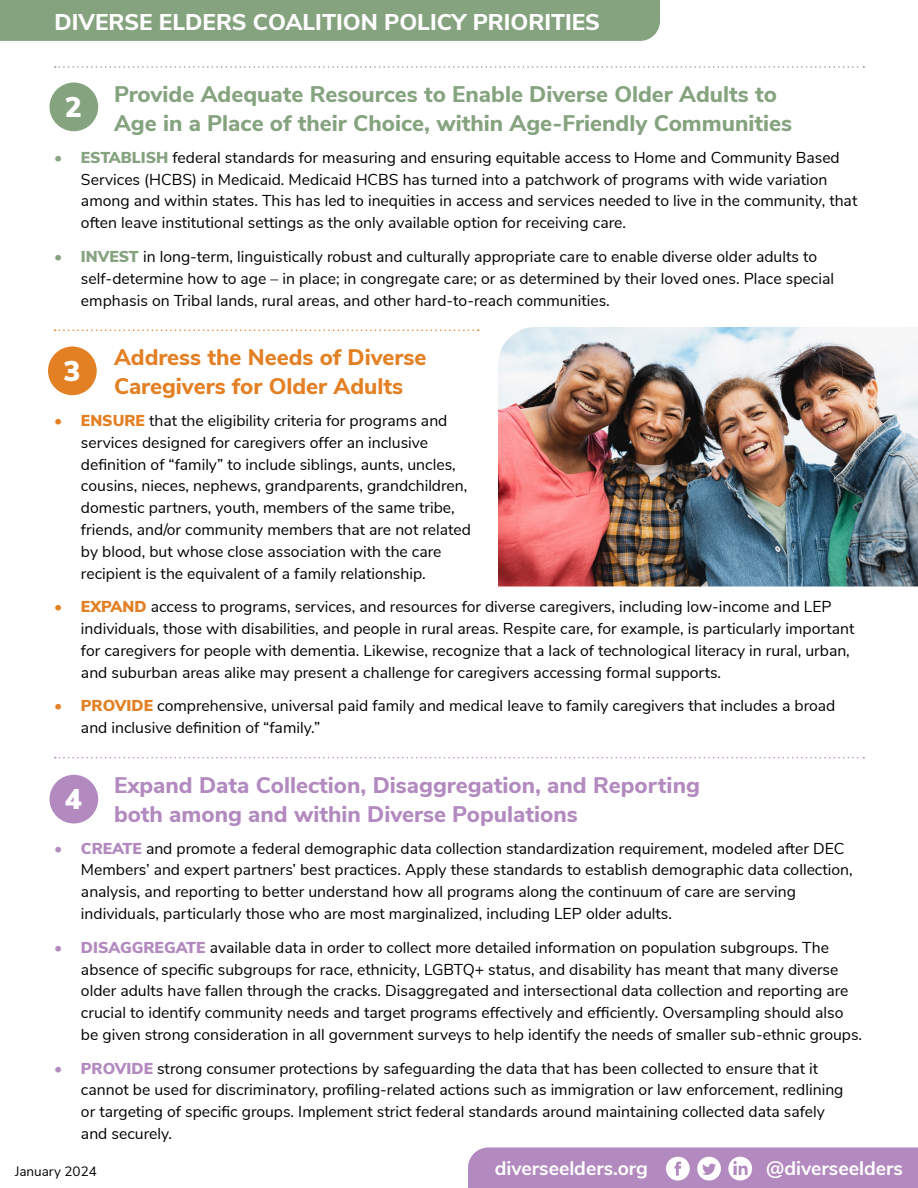
<style>
.page{position:relative;width:918px;height:1188px;background:#fff}
.page>*{position:absolute;margin:0;border:0;box-sizing:border-box;transform-origin:0 0}
.t1{font:900 28.5px "Nunito Sans";color:#fff}
.t2{font:800 22.65px "Nunito Sans";color:#fff}
.t3{font:800 22.5px/28.5px "Nunito Sans";color:#86a380}
.t4{font:800 22.5px/28.5px "Nunito Sans";color:#b38abf}
.t5{font:800 22.5px/28.5px "Nunito Sans";color:#e48024}
.t6{font:700 19.5px "Nunito Sans";color:#fff}
.t7{font:15.75px/21.8px "Nunito Sans";color:#000}
.t8{font:13.5px "Nunito Sans";color:#000}
.s1{color:#86a380}
.s2{font-weight:900;color:#86a380}
.s3{font-weight:900;color:#e48024}
.s4{color:#b38abf}
.s5{font-weight:900;color:#b38abf}
</style>
<div class="page">
<svg style="left:55px;top:66px;width:809px;height:2px"></svg>
<svg style="left:55px;top:329px;width:424px;height:2px"></svg>
<svg style="left:55px;top:757px;width:809px;height:1px"></svg>
<img style="left:498px;top:327px;width:420px;height:259px">
<svg style="left:468px;top:1148px;width:450px;height:40px;background:#b791c3"></svg>
<div style="left:50px;top:82px;width:48px;height:49px;background:#86a380;border-radius:50%"></div>
<div style="left:48px;top:346px;width:49px;height:49px;background:#e48024;border-radius:50%"></div>
<div style="left:50px;top:775px;width:48px;height:49px;background:#b38abf;border-radius:50%"></div>
<div style="left:0;top:0;width:660px;height:41px;background:#86a380"></div>
<h2 class="t2" style="left:54px;top:5px;width:547px">DIVERSE ELDERS COALITION POLICY PRIORITIES</h2>
<h3 class="t3" style="left:114px;top:79px;width:680px">Provide Adequate Resources to Enable Diverse Older Adults to<br>Age in a Place of their Choice, within Age-Friendly Communities</h3>
<p class="t7" style="left:81px;top:146px;width:778px;text-indent:-27px"><span class="s1">•</span> <span class="s2">ESTABLISH</span> federal standards for measuring and ensuring equitable access to Home and Community Based Services (HCBS) in Medicaid. Medicaid HCBS has turned into a patchwork of programs with wide variation among and within states. This has led to inequities in access and services needed to live in the community, that often leave institutional settings as the only available option for receiving care.</p>
<p class="t7" style="left:81px;top:245px;width:755px;text-indent:-27px"><span class="s1">•</span> <span class="s2">INVEST</span> in long-term, linguistically robust and culturally appropriate care to enable diverse older adults to self-determine how to age – in place; in congregate care; or as determined by their loved ones. Place special emphasis on Tribal lands, rural areas, and other hard-to-reach communities.</p>
<h1 class="t1" style="left:65px;top:86px;width:19px">2</h1>
<h3 class="t5" style="left:114px;top:342px;width:314px">Address the Needs of Diverse<br>Caregivers for Older Adults</h3>
<p class="t7" style="left:81px;top:409px;width:391px;text-indent:-27px"><span class="s3">• ENSURE</span> that the eligibility criteria for programs and services designed for caregivers offer an inclusive definition of “family” to include siblings, aunts, uncles, cousins, nieces, nephews, grandparents, grandchildren, domestic partners, youth, members of the same tribe, friends, and/or community members that are not related by blood, but whose close association with the care recipient is the equivalent of a family relationship.</p>
<p class="t7" style="left:81px;top:595px;width:775px;text-indent:-27px"><span class="s3">• EXPAND</span> access to programs, services, and resources for diverse caregivers, including low-income and LEP individuals, those with disabilities, and people in rural areas. Respite care, for example, is particularly important for caregivers for people with dementia. Likewise, recognize that a lack of technological literacy in rural, urban, and suburban areas alike may present a challenge for caregivers accessing formal supports.</p>
<p class="t7" style="left:81px;top:694px;width:756px;text-indent:-27px"><span class="s3">• PROVIDE</span> comprehensive, universal paid family and medical leave to family caregivers that includes a broad and inclusive definition of “family.”</p>
<h1 class="t1" style="left:63px;top:350px;width:19px">3</h1>
<h3 class="t4" style="left:114px;top:770px;width:587px">Expand Data Collection, Disaggregation, and Reporting both among and within Diverse Populations</h3>
<p class="t7" style="left:81px;top:836px;width:773px;text-indent:-27px"><span class="s4">•</span> <span class="s5">CREATE</span> and promote a federal demographic data collection standardization requirement, modeled after DEC Members’ and expert partners’ best practices. Apply these standards to establish demographic data collection, analysis, and reporting to better understand how all programs along the continuum of care are serving individuals, particularly those who are most marginalized, including LEP older adults.</p>
<p class="t7" style="left:81px;top:935px;width:783px;text-indent:-27px"><span class="s4">•</span> <span class="s5">DISAGGREGATE</span> available data in order to collect more detailed information on population subgroups. The absence of specific subgroups for race, ethnicity, LGBTQ+ status, and disability has meant that many diverse older adults have fallen through the cracks. Disaggregated and intersectional data collection and reporting are crucial to identify community needs and target programs effectively and efficiently. Oversampling should also be given strong consideration in all government surveys to help identify the needs of smaller sub-ethnic groups.</p>
<p class="t7" style="left:81px;top:1056px;width:764px;text-indent:-27px"><span class="s4">•</span> <span class="s5">PROVIDE</span> strong consumer protections by safeguarding the data that has been collected to ensure that it cannot be used for discriminatory, profiling-related actions such as immigration or law enforcement, redlining or targeting of specific groups. Implement strict federal standards around maintaining collected data safely and securely.</p>
<p class="t6" style="left:495px;top:1154px;width:155px">diverseelders.org</p>
<p class="t6" style="left:766px;top:1154px;width:138px">@diverseelders</p>
<h1 class="t1" style="left:65px;top:778px;width:19px">4</h1>
<p class="t8" style="left:15px;top:1162px;width:83px">January 2024</p>
</div>
